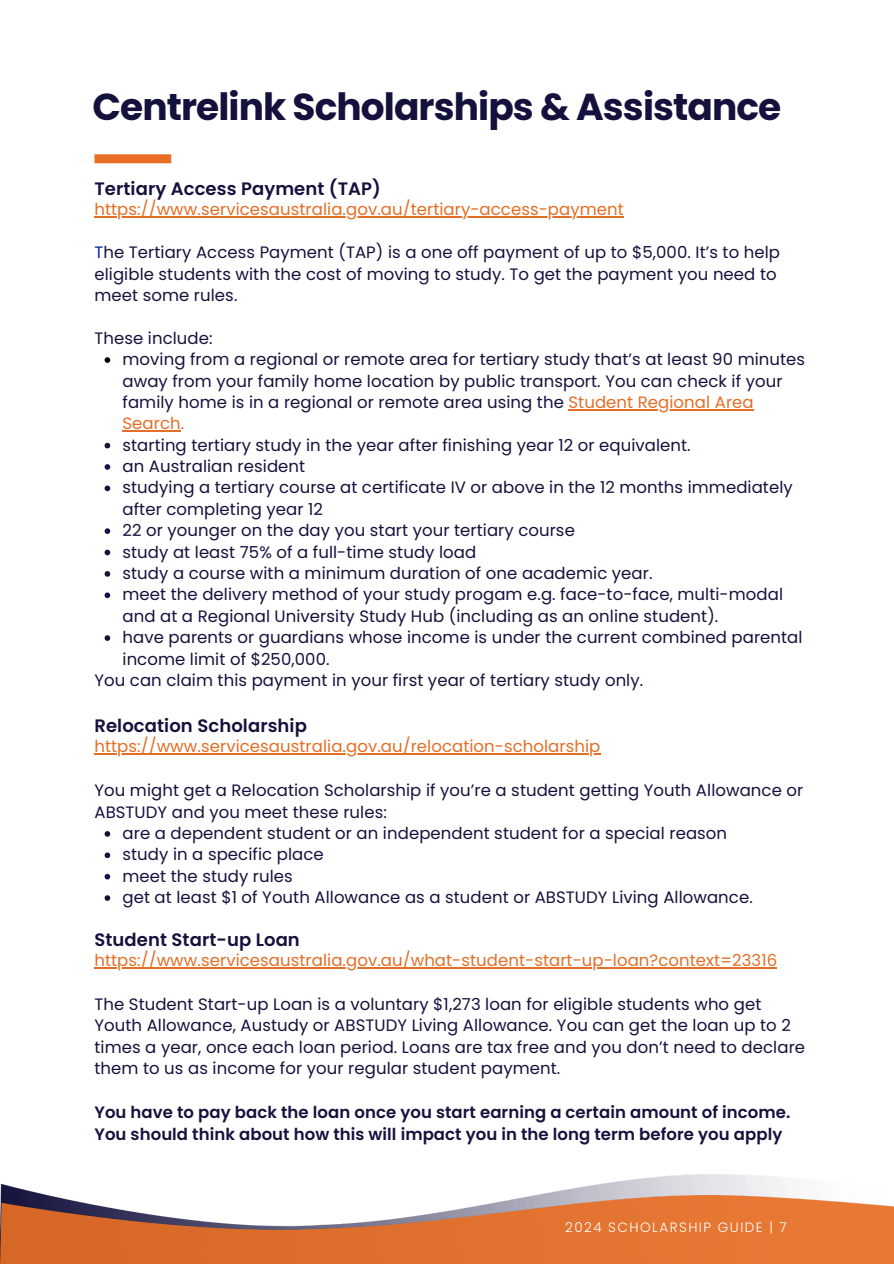
<style>
.page{position:relative;width:894px;height:1264px;background:#fff}
.page>*{position:absolute;margin:0;border:0;box-sizing:border-box;transform-origin:0 0}
.t1{font:700 37.5px "Poppins";letter-spacing:-.025em;color:#14123d}
.t2{font:600 18px "Poppins";letter-spacing:.005em;color:#14123d}
.t3{font:16.5px/21.3px "Poppins";letter-spacing:.005em;color:#14123d}
.t4{font:16.5px "Poppins";letter-spacing:.005em;color:#e46e25}
.t5{font:600 16.5px "Poppins";letter-spacing:.005em;color:#14123d}
.t6{font:300 13.5px "Poppins";letter-spacing:.11em;color:#fff}
.s1{color:#0323a5}
.s2{color:#e46e25}
</style>
<div class="page">
<hr style="left:94px;top:216px;width:529px;height:2px;background:#e46e25">
<svg style="left:105px;top:357px;width:5px;height:6px"></svg>
<hr style="left:568px;top:409px;width:185px;height:1px;background:#e46e25">
<hr style="left:122px;top:430px;width:59px;height:1px;background:#e46e25">
<svg style="left:105px;top:443px;width:5px;height:5px"></svg>
<svg style="left:105px;top:464px;width:5px;height:6px"></svg>
<svg style="left:105px;top:485px;width:5px;height:6px"></svg>
<svg style="left:105px;top:528px;width:5px;height:6px"></svg>
<svg style="left:105px;top:549px;width:5px;height:6px"></svg>
<svg style="left:105px;top:571px;width:5px;height:5px"></svg>
<svg style="left:105px;top:592px;width:5px;height:6px"></svg>
<svg style="left:105px;top:635px;width:5px;height:6px"></svg>
<hr style="left:94px;top:753px;width:506px;height:1px;background:#e46e25">
<svg style="left:105px;top:831px;width:5px;height:5px"></svg>
<svg style="left:105px;top:852px;width:5px;height:6px"></svg>
<svg style="left:105px;top:873px;width:5px;height:6px"></svg>
<svg style="left:105px;top:895px;width:5px;height:5px"></svg>
<hr style="left:94px;top:967px;width:683px;height:1px;background:#e46e25">
<img style="left:0;top:1174px;width:788px;height:21px">
<img style="left:0;top:1195px;width:893px;height:68px">
<div style="left:94px;top:154px;width:77px;height:9px;background:#e86e25"></div>
<h2 class="t1" style="left:92px;top:80px;width:690px">Centrelink Scholarships &amp; Assistance</h2>
<h1 class="t2" style="left:94px;top:176px;width:288px">Tertiary Access Payment (TAP)</h1>
<h3 class="t4" style="left:94px;top:198px;width:530px">https://www.servicesaustralia.gov.au/tertiary-access-payment</h3>
<h3 class="t3" style="left:94px;top:242px;width:687px"><span class="s1">T</span>he Tertiary Access Payment (TAP) is a one off payment of up to $5,000. It’s to help</h3>
<h3 class="t3" style="left:94px;top:263px;width:683px">eligible students with the cost of moving to study. To get the payment you need to meet some rules.</h3>
<h3 class="t3" style="left:94px;top:327px;width:120px">These include:</h3>
<h3 class="t3" style="left:122px;top:349px;width:684px">moving from a regional or remote area for tertiary study that’s at least 90 minutes away from your family home location by public transport. You can check if your family home is in a regional or remote area using the <span class="s2">Student Regional Area</span></h3>
<p class="t3" style="left:122px;top:413px;width:671px"><span class="s2">Search.<br></span>starting tertiary study in the year after finishing year 12 or equivalent.<br>an Australian resident<br>studying a tertiary course at certificate IV or above in the 12 months immediately after completing year 12</p>
<p class="t3" style="left:122px;top:520px;width:454px">22 or younger on the day you start your tertiary course</p>
<p class="t3" style="left:122px;top:541px;width:355px">study at least 75% of a full-time study load</p>
<p class="t3" style="left:122px;top:562px;width:531px">study a course with a minimum duration of one academic year.</p>
<p class="t3" style="left:122px;top:584px;width:662px">meet the delivery method of your study progam e.g. face-to-face, multi-modal and at a Regional University Study Hub (including as an online student).</p>
<p class="t3" style="left:122px;top:626px;width:681px">have parents or guardians whose income is under the current combined parental income limit of $250,000.</p>
<p class="t3" style="left:94px;top:669px;width:550px">You can claim this payment in your first year of tertiary study only.</p>
<p class="t2" style="left:94px;top:713px;width:214px">Relocation Scholarship</p>
<p class="t4" style="left:94px;top:735px;width:507px">https://www.servicesaustralia.gov.au/relocation-scholarship</p>
<p class="t3" style="left:94px;top:779px;width:710px">You might get a Relocation Scholarship if you’re a student getting Youth Allowance or</p>
<h3 class="t3" style="left:122px;top:801px;width:606px;text-indent:-28px">ABSTUDY and you meet these rules:<br>are a dependent student or an independent student for a special reason</h3>
<h3 class="t3" style="left:122px;top:844px;width:203px">study in a specific place</h3>
<h3 class="t3" style="left:122px;top:865px;width:172px">meet the study rules</h3>
<p class="t3" style="left:122px;top:886px;width:631px">get at least $1 of Youth Allowance as a student or ABSTUDY Living Allowance.</p>
<p class="t2" style="left:94px;top:927px;width:207px">Student Start-up Loan</p>
<p class="t4" style="left:94px;top:948px;width:684px">https://www.servicesaustralia.gov.au/what-student-start-up-loan?context=23316</p>
<p class="t3" style="left:94px;top:993px;width:668px">The Student Start-up Loan is a voluntary $1,273 loan for eligible students who get</p>
<p class="t3" style="left:94px;top:1015px;width:712px">Youth Allowance, Austudy or ABSTUDY Living Allowance. You can get the loan up to 2 times a year, once each loan period. Loans are tax free and you don’t need to declare them to us as income for your regular student payment.</p>
<p class="t5" style="left:94px;top:1100px;width:697px">You have to pay back the loan once you start earning a certain amount of income.</p>
<h3 class="t5" style="left:94px;top:1122px;width:689px">You should think about how this will impact you in the long term before you apply</h3>
<h3 class="t6" style="left:565px;top:1217px;width:223px">2024 SCHOLARSHIP GUIDE | 7</h3>
</div>
